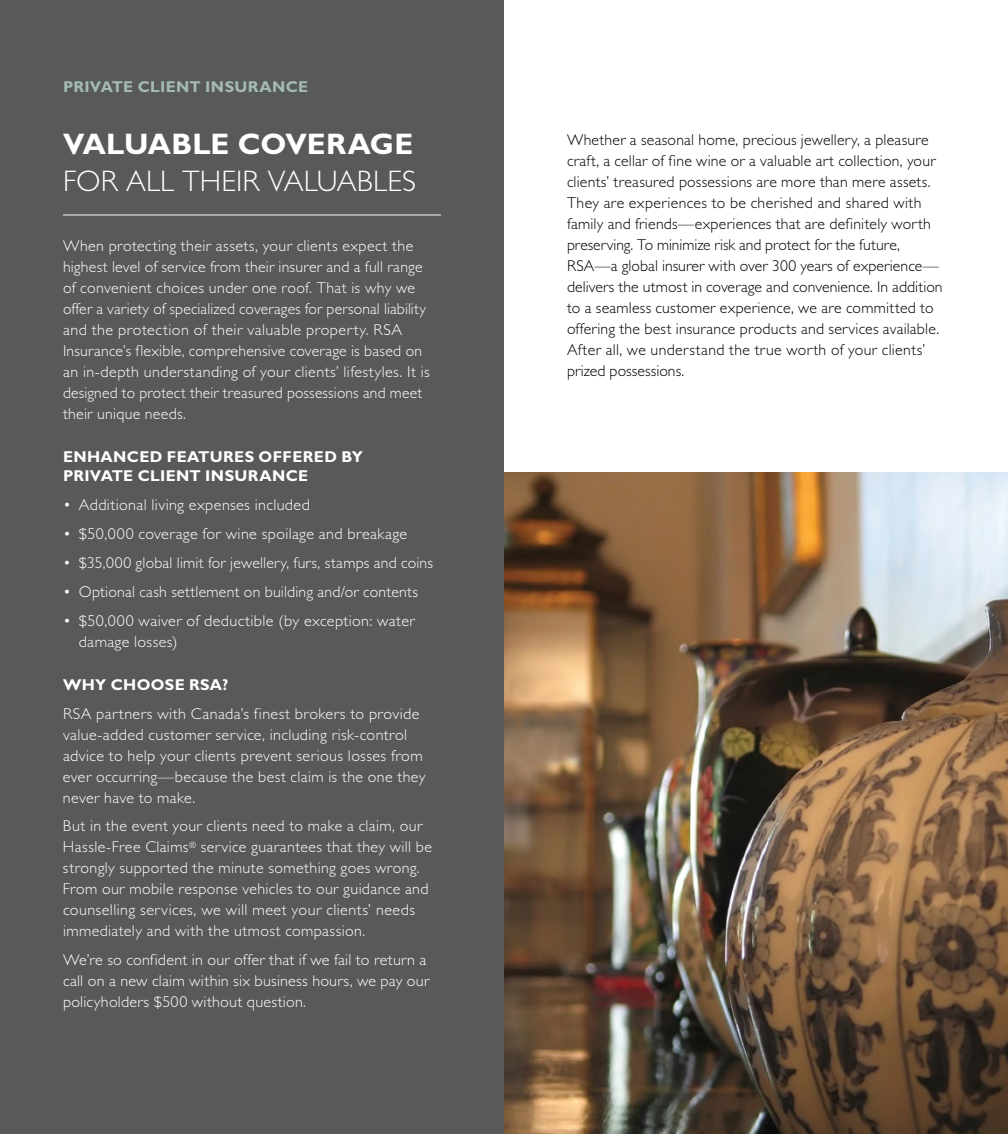
<style>
.page{position:relative;width:1008px;height:1134px;background:#fff}
.page>*{position:absolute;margin:0;border:0;box-sizing:border-box;transform-origin:0 0}
.Head_-_White{font:300 29.75px/36.8px "Gill Sans Std";letter-spacing:.005em;color:#fff}
.Body_-_White{font:300 15.75px/21px "Gill Sans Std";letter-spacing:.02em;color:#fff}
.Body_-_Black{font:300 15.75px/21px "Gill Sans Std";letter-spacing:.015em;color:#000}
.Body_-_White-2{font:700 15.75px/19.2px "Gill Sans Std";letter-spacing:.02em;color:#fff}
.t1{font:700 15.75px "Gill Sans Std";letter-spacing:.025em;color:#a4bbb0}
.s1{font-weight:700}
</style>
<div class="page">
<img style="left:505px;top:472px;width:501px;height:660px">
<div style="left:0;top:0;width:504px;height:1134px;background:#58595b"></div>
<hr style="left:63px;top:215px;width:378px;height:1px;background:#fff">
<hr style="left:504px;top:0;width:1px;height:1134px;background:#f2f0e5">
<p class="t1" style="left:63px;top:77px;width:247px">PRIVATE CLIENT INSURANCE</p>
<p class="Head_-_White" style="left:63px;top:126px;width:355px"><span class="s1">VALUABLE COVERAGE<br></span>FOR ALL THEIR VALUABLES</p>
<p class="Body_-_White" style="left:63px;top:236px;width:368px">When protecting their assets, your clients expect the highest level of service from their insurer and a full range of convenient choices under one roof. That is why we offer a variety of specialized coverages for personal liability and the protection of their valuable property. RSA Insurance’s flexible, comprehensive coverage is based on an in-depth understanding of your clients’ lifestyles. It is designed to protect their treasured possessions and meet their unique needs.</p>
<p class="Body_-_White-2" style="left:63px;top:447px;width:302px">ENHANCED FEATURES OFFERED BY<br>PRIVATE CLIENT INSURANCE</p>
<p class="Body_-_White" style="left:63px;top:495px;width:248px">• Additional living expenses included</p>
<p class="Body_-_White" style="left:63px;top:524px;width:346px">• $50,000 coverage for wine spoilage and breakage</p>
<p class="Body_-_White" style="left:63px;top:552px;width:372px">• $35,000 global limit for jewellery, furs, stamps and coins</p>
<p class="Body_-_White" style="left:63px;top:581px;width:357px">• Optional cash settlement on building and/or contents</p>
<p class="Body_-_White" style="left:79px;top:610px;width:338px;text-indent:-16px">• $50,000 waiver of deductible (by exception: water damage losses)</p>
<p class="Body_-_White-2" style="left:63px;top:675px;width:167px">WHY CHOOSE RSA?</p>
<p class="Body_-_White" style="left:63px;top:703px;width:364px">RSA partners with Canada’s finest brokers to provide value-added customer service, including risk-control advice to help your clients prevent serious losses from ever occurring—because the best claim is the one they never have to make.</p>
<p class="Body_-_White" style="left:63px;top:816px;width:371px">But in the event your clients need to make a claim, our Hassle-Free Claims<sup>®</sup> service guarantees that they will be strongly supported the minute something goes wrong.<br>From our mobile response vehicles to our guidance and counselling services, we will meet your clients’ needs immediately and with the utmost compassion.</p>
<p class="Body_-_White" style="left:63px;top:950px;width:368px">We’re so confident in our offer that if we fail to return a call on a new claim within six business hours, we pay our policyholders $500 without question.</p>
<p class="Body_-_Black" style="left:567px;top:129px;width:377px">Whether a seasonal home, precious jewellery, a pleasure craft, a cellar of fine wine or a valuable art collection, your clients’ treasured possessions are more than mere assets.<br>They are experiences to be cherished and shared with family and friends—experiences that are definitely worth preserving. To minimize risk and protect for the future, RSA—a global insurer with over 300 years of experience— delivers the utmost in coverage and convenience. In addition to a seamless customer experience, we are committed to offering the best insurance products and services available.<br>After all, we understand the true worth of your clients’ prized possessions.</p>
</div>
